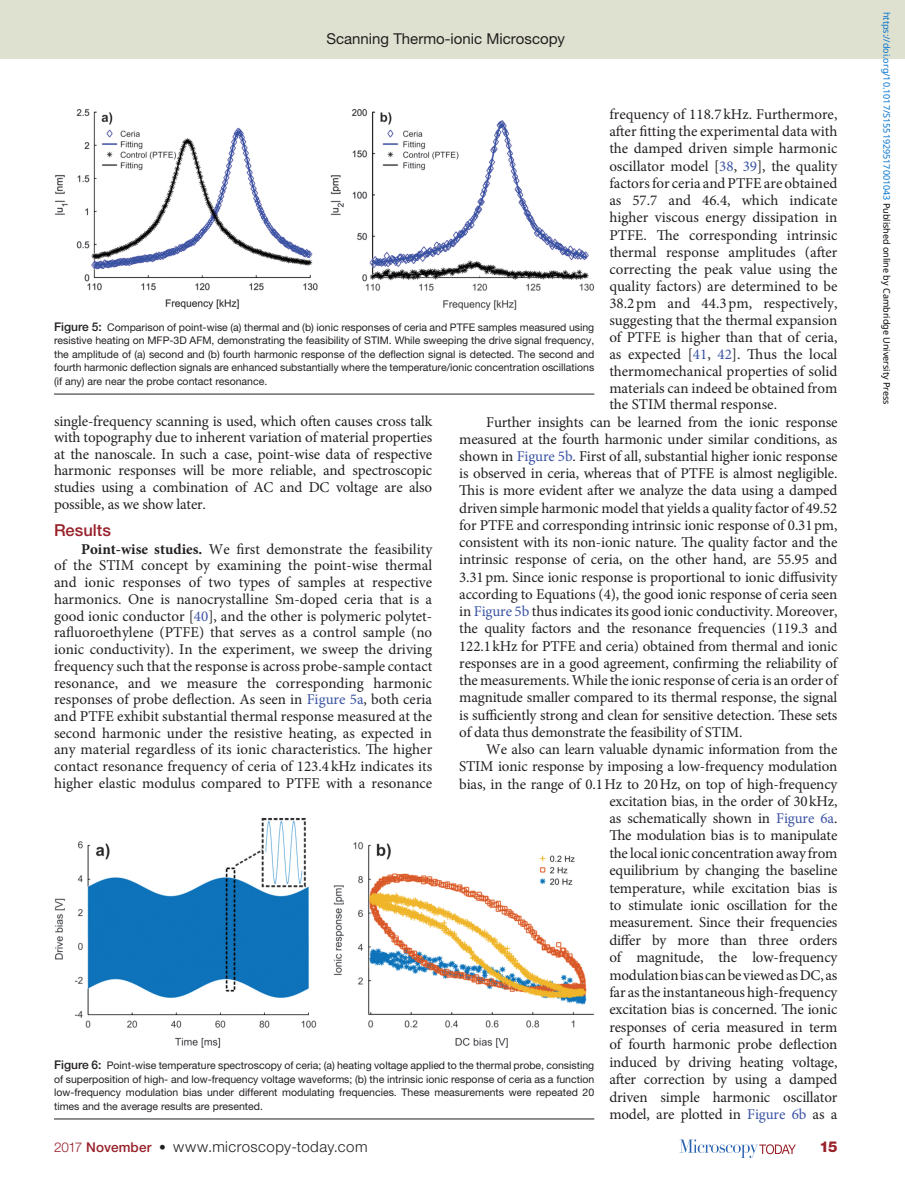
<style>
.page{position:relative;width:905px;height:1188px;background:#fff}
.page>*{position:absolute;margin:0;border:0;box-sizing:border-box;transform-origin:0 0}
.t1{font:500 16.5px "Helvetica Neue LT Std";color:#98212a}
.t2{font:15px/16.6px "Minion Pro";letter-spacing:-.01em;color:#231f20;text-align:justify}
.t3{font:300 15px "Helvetica Neue LT Std";letter-spacing:.03em;color:#231f20}
.t4{font:15px "Helvetica Neue LT Std";color:#231f20}
.t5{font:800 15px "Helvetica Neue LT Std";color:#98212a}
.t6{font:10.5px/13.5px "Helvetica Neue LT Std";color:#231f20;text-align:justify}
.t7{font:9px "Noto Sans";color:#0172cf}
.s1{color:#3a53a3}
.s2{font-weight:500;font-size:12px}
.s3{font-weight:700}
.s4{font-size:13.5px;color:#98212a}
.s5{font-weight:500;font-size:13.5px;color:#98212a}
.s6{font-weight:500;font-size:13.5px}
.s7{color:#000}
</style>
<div class="page">
<svg style="left:679px;top:1139px;width:116px;height:19px"></svg>
<div style="left:0;top:0;width:904px;height:58px;background:#dfe1d0"></div>
<img style="left:55px;top:108px;width:539px;height:202px">
<hr style="left:54px;top:394px;width:540px;height:1px;background:#231f20">
<img style="left:55px;top:818px;width:539px;height:230px">
<hr style="left:54px;top:1119px;width:540px;height:1px;background:#231f20">
<p class="t4" style="left:326px;top:30px;width:240px">Scanning Thermo-ionic Microscopy</p>
<p class="t2" style="left:609px;top:106px;width:229px">frequency of 118.7 kHz. Furthermore,</p>
<p class="t2" style="left:609px;top:123px;width:230px">after fitting the experimental data with</p>
<p class="t2" style="left:609px;top:140px;width:230px">the damped driven simple harmonic</p>
<p class="t2" style="left:609px;top:158px;width:229px">oscillator model [<span class="s1">38</span>, <span class="s1">39</span>], the quality</p>
<p class="t2" style="left:609px;top:175px;width:229px">factors for ceria and PTFE are obtained</p>
<p class="t2" style="left:609px;top:192px;width:230px">as 57.7 and 46.4, which indicate</p>
<p class="t2" style="left:609px;top:209px;width:229px">higher viscous energy dissipation in</p>
<p class="t2" style="left:609px;top:227px;width:230px">PTFE. The corresponding intrinsic</p>
<p class="t2" style="left:609px;top:244px;width:230px">thermal response amplitudes (after</p>
<p class="t2" style="left:609px;top:261px;width:229px">correcting the peak value using the</p>
<p class="t2" style="left:609px;top:278px;width:230px">quality factors) are determined to be</p>
<p class="t2" style="left:609px;top:295px;width:229px">38.2pm and 44.3pm, respectively,</p>
<p class="t2" style="left:609px;top:312px;width:229px">suggesting that the thermal expansion</p>
<p class="t2" style="left:609px;top:329px;width:229px">of PTFE is higher than that of ceria,</p>
<p class="t2" style="left:609px;top:346px;width:229px">as expected [<span class="s1">41</span>, <span class="s1">42</span>]. Thus the local</p>
<p class="t2" style="left:609px;top:363px;width:229px">thermomechanical properties of solid</p>
<p class="t2" style="left:609px;top:379px;width:230px">materials can indeed be obtained from</p>
<p class="t2" style="left:609px;top:396px;width:169px">the STIM thermal response.</p>
<p class="t2" style="left:486px;top:414px;width:352px">Further insights can be learned from the ionic response</p>
<p class="t2" style="left:459px;top:431px;width:380px">measured at the fourth harmonic under similar conditions, as</p>
<p class="t2" style="left:459px;top:448px;width:379px">shown in <span class="s1">Figure 5b</span>. First of all, substantial higher ionic response</p>
<p class="t2" style="left:459px;top:465px;width:380px">is observed in ceria, whereas that of PTFE is almost negligible.</p>
<p class="t2" style="left:459px;top:482px;width:379px">This is more evident after we analyze the data using a damped</p>
<p class="t2" style="left:459px;top:500px;width:379px">driven simple harmonic model that yields a quality factor of 49.52</p>
<p class="t2" style="left:459px;top:517px;width:379px">for PTFE and corresponding intrinsic ionic response of 0.31pm,</p>
<p class="t2" style="left:459px;top:534px;width:379px">consistent with its non-ionic nature. The quality factor and the</p>
<p class="t2" style="left:459px;top:551px;width:379px">intrinsic response of ceria, on the other hand, are 55.95 and</p>
<p class="t2" style="left:459px;top:569px;width:379px">3.31pm. Since ionic response is proportional to ionic diffusivity</p>
<p class="t2" style="left:459px;top:586px;width:379px">according to Equations (4), the good ionic response of ceria seen</p>
<p class="t2" style="left:459px;top:603px;width:380px">in <span class="s1">Figure 5b</span> thus indicates its good ionic conductivity. Moreover,</p>
<p class="t2" style="left:459px;top:620px;width:379px">the quality factors and the resonance frequencies (119.3 and</p>
<p class="t2" style="left:459px;top:638px;width:379px">122.1kHz for PTFE and ceria) obtained from thermal and ionic</p>
<p class="t2" style="left:459px;top:655px;width:379px">responses are in a good agreement, confirming the reliability of</p>
<p class="t2" style="left:459px;top:672px;width:380px">the measurements. While the ionic response of ceria is an order of</p>
<p class="t2" style="left:459px;top:689px;width:379px">magnitude smaller compared to its thermal response, the signal</p>
<p class="t2" style="left:459px;top:707px;width:379px">is sufficiently strong and clean for sensitive detection. These sets</p>
<p class="t2" style="left:459px;top:724px;width:285px">of data thus demonstrate the feasibility of STIM.</p>
<p class="t2" style="left:486px;top:741px;width:353px">We also can learn valuable dynamic information from the</p>
<p class="t2" style="left:459px;top:758px;width:380px">STIM ionic response by imposing a low-frequency modulation</p>
<p class="t2" style="left:459px;top:776px;width:379px">bias, in the range of 0.1Hz to 20Hz, on top of high-frequency</p>
<p class="t2" style="left:609px;top:793px;width:230px">excitation bias, in the order of 30kHz,</p>
<p class="t2" style="left:609px;top:810px;width:229px">as schematically shown in <span class="s1">Figure 6a</span>.</p>
<p class="t2" style="left:609px;top:827px;width:229px">The modulation bias is to manipulate</p>
<p class="t2" style="left:609px;top:845px;width:230px">the local ionic concentration away from</p>
<p class="t2" style="left:609px;top:862px;width:229px">equilibrium by changing the baseline</p>
<p class="t2" style="left:609px;top:880px;width:229px">temperature, while excitation bias is</p>
<p class="t2" style="left:609px;top:897px;width:230px">to stimulate ionic oscillation for the</p>
<p class="t2" style="left:609px;top:914px;width:230px">measurement. Since their frequencies</p>
<p class="t2" style="left:609px;top:932px;width:230px">differ by more than three orders</p>
<p class="t2" style="left:609px;top:949px;width:230px">of magnitude, the low-frequency</p>
<p class="t2" style="left:609px;top:967px;width:229px">modulation bias can be viewed as DC, as</p>
<p class="t2" style="left:609px;top:984px;width:230px">far as the instantaneous high-frequency</p>
<p class="t2" style="left:609px;top:1001px;width:229px">excitation bias is concerned. The ionic</p>
<p class="t2" style="left:609px;top:1019px;width:229px">responses of ceria measured in term</p>
<p class="t2" style="left:609px;top:1036px;width:229px">of fourth harmonic probe deflection</p>
<p class="t2" style="left:609px;top:1054px;width:229px">induced by driving heating voltage,</p>
<p class="t2" style="left:609px;top:1071px;width:229px">after correction by using a damped</p>
<p class="t2" style="left:609px;top:1088px;width:229px">driven simple harmonic oscillator</p>
<p class="t2" style="left:609px;top:1106px;width:229px">model, are plotted in <span class="s1">Figure 6b</span> as a</p>
<p class="t6" style="left:54px;top:320px;width:542px"><span class="s2">Figure 5:</span> Comparison of point-wise (a) thermal and (b) ionic responses of ceria and PTFE samples measured using resistive heating on MFP-3D AFM, demonstrating the feasibility of STIM. While sweeping the drive signal frequency, the amplitude of (a) second and (b) fourth harmonic response of the deflection signal is detected. The second and fourth harmonic deflection signals are enhanced substantially where the temperature/ionic concentration oscillations (if any) are near the probe contact resonance.</p>
<p class="t2" style="left:54px;top:412px;width:380px">single-frequency scanning is used, which often causes cross talk with topography due to inherent variation of material properties at the nanoscale. In such a case, point-wise data of respective harmonic responses will be more reliable, and spectroscopic studies using a combination of AC and DC voltage are also possible, as we show later.</p>
<p class="t1" style="left:54px;top:521px;width:58px">Results</p>
<p class="t2" style="left:54px;top:541px;width:380px;text-indent:27px"><span class="s3">Point-wise studies.</span> We first demonstrate the feasibility of the STIM concept by examining the point-wise thermal and ionic responses of two types of samples at respective harmonics. One is nanocrystalline Sm-doped ceria that is a good ionic conductor [<span class="s1">40</span>], and the other is polymeric polytet&shy;rafluoroethylene (PTFE) that serves as a control sample (no ionic conductivity). In the experiment, we sweep the driving frequency such that the response is across probe-sample contact resonance, and we measure the corresponding harmonic responses of probe deflection. As seen in <span class="s1">Figure 5a</span>, both ceria and PTFE exhibit substantial thermal response measured at the second harmonic under the resistive heating, as expected in any material regardless of its ionic characteristics. The higher contact resonance frequency of ceria of 123.4 kHz indicates its higher elastic modulus compared to PTFE with a resonance</p>
<p class="t6" style="left:54px;top:1058px;width:542px"><span class="s2">Figure 6:</span> Point-wise temperature spectroscopy of ceria; (a) heating voltage applied to the thermal probe, consisting of superposition of high- and low-frequency voltage waveforms; (b) the intrinsic ionic response of ceria as a function low-frequency modulation bias under different modulating frequencies. These measurements were repeated 20 times and the average results are presented.</p>
<p class="t3" style="left:54px;top:1137px;width:315px"><span class="s4">2017</span> <span class="s5">November</span> <span class="s6">•</span> www.microscopy-today.com</p>
<p class="t5" style="left:819px;top:1138px;width:20px">15</p>
<p class="t7" style="left:893px;top:12px;width:394px;rotate:90deg">https://doi.org/10.1017/S1551929517001043 <span class="s7">Published online by Cambridge University Press</span></p>
</div>
